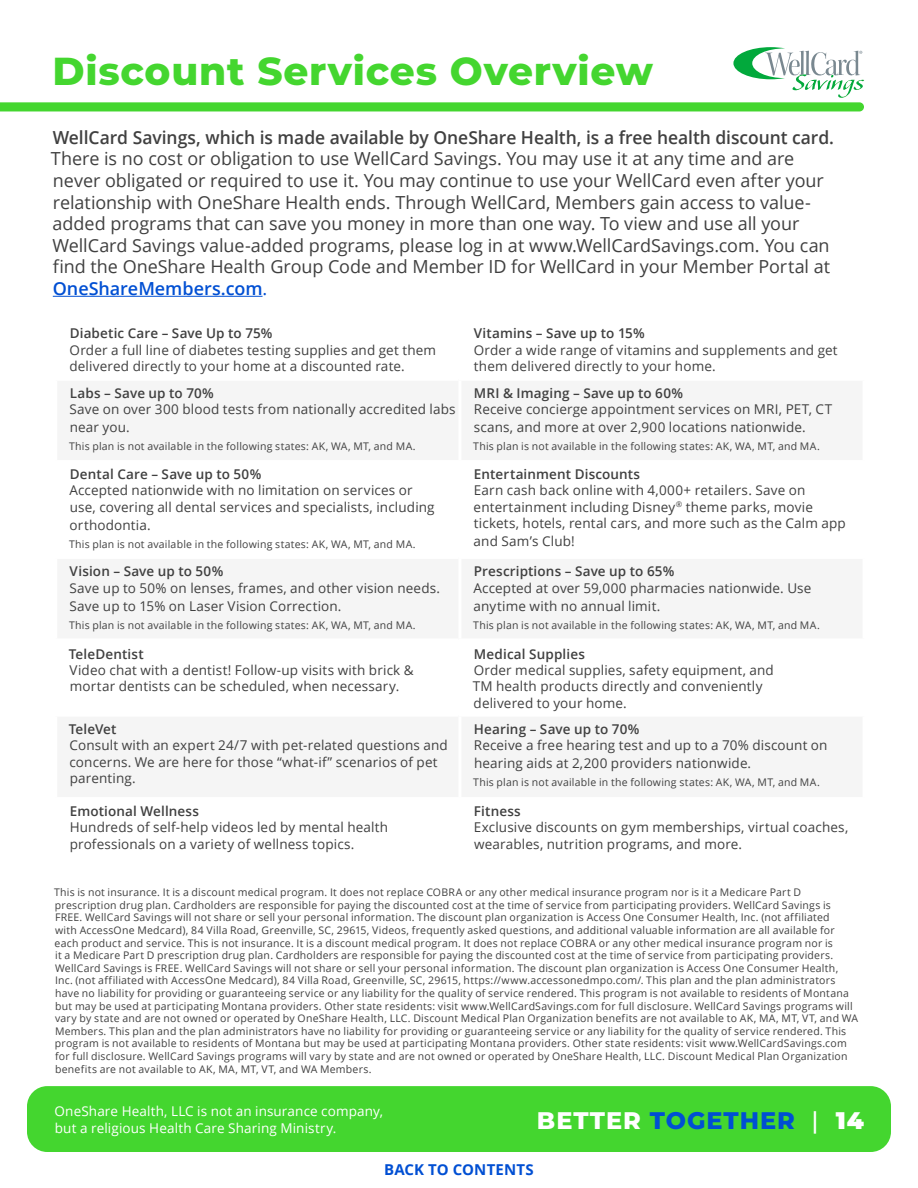
<style>
.page{position:relative;width:918px;height:1188px;background:#fff}
.page>*{position:absolute;margin:0;border:0;box-sizing:border-box;transform-origin:0 0}
.t1{font:800 39px "Montserrat";letter-spacing:.02em;color:#44d62f}
.t2{font:800 24px "Montserrat";letter-spacing:.04em;color:#004fd3}
.t3{font:18px/21.6px "Open Sans";letter-spacing:-.005em;color:#404040}
.t4{font:600 18px "Open Sans";letter-spacing:-.005em;color:#404040}
.t5{font:700 15px "Open Sans";letter-spacing:.015em;color:#004fd3}
.t6{font:13.5px/16.2px "Open Sans";letter-spacing:.01em;color:#404040}
.t7{font:600 13.5px "Open Sans";letter-spacing:.01em;color:#404040}
.t8{font:13.5px/16.2px "Open Sans";letter-spacing:.01em;color:#fff}
.t9{font:10.5px/12.6px "Open Sans";letter-spacing:.02em;color:#404040}
.s1{font-weight:600;color:#004fd3}
.s2{color:#004fd3}
.s3{color:#fff}
.s4{font-weight:500;color:#fff}
.s5{font-weight:900;color:#fff}
</style>
<div class="page">
<div style="left:27px;top:1086px;width:864px;height:66px;background:#44d62f;border-radius:20px"></div>
<hr style="left:53px;top:296px;width:210px;height:1px;background:#004fd3">
<svg style="left:0;top:47px;width:864px;height:64px"></svg>
<h1 class="t1" style="left:52px;top:42px;width:602px">Discount Services Overview</h1>
<h3 class="t4" style="left:53px;top:125px;width:783px">WellCard Savings, which is made available by OneShare Health, is a free health discount card.</h3>
<p class="t3" style="left:51px;top:148px;width:781px">There is no cost or obligation to use WellCard Savings. You may use it at any time and are never obligated or required to use it. You may continue to use your WellCard even after your relationship with OneShare Health ends. Through WellCard, Members gain access to value&shy;added programs that can save you money in more than one way. To view and use all your WellCard Savings value-added programs, please log in at www.WellCardSavings.com. You can find the OneShare Health Group Code and Member ID for WellCard in your Member Portal at <span class="s1">OneShareMembers.com</span><span class="s2">.</span></p>
<p class="t7" style="left:70px;top:324px;width:204px">Diabetic Care – Save Up to 75%</p>
<p class="t6" style="left:69px;top:341px;width:368px">Order a full line of diabetes testing supplies and get them delivered directly to your home at a discounted rate.</p>
<p class="t7" style="left:70px;top:384px;width:146px">Labs – Save up to 70%</p>
<p class="t6" style="left:70px;top:400px;width:388px;line-height:18px">Save on over 300 blood tests from nationally accredited labs near you.</p>
<p class="t9" style="left:69px;top:440px;width:348px">This plan is not available in the following states: AK, WA, MT, and MA.</p>
<p class="t7" style="left:70px;top:465px;width:193px">Dental Care – Save up to 50%</p>
<p class="t6" style="left:69px;top:482px;width:367px">Accepted nationwide with no limitation on services or use, covering all dental services and specialists, including</p>
<p class="t6" style="left:69px;top:516px;width:83px">orthodontia.</p>
<p class="t9" style="left:69px;top:537px;width:348px">This plan is not available in the following states: AK, WA, MT, and MA.</p>
<p class="t7" style="left:70px;top:562px;width:155px">Vision – Save up to 50%</p>
<p class="t6" style="left:70px;top:578px;width:372px;line-height:18px">Save up to 50% on lenses, frames, and other vision needs.<br>Save up to 15% on Laser Vision Correction.</p>
<p class="t9" style="left:69px;top:618px;width:348px">This plan is not available in the following states: AK, WA, MT, and MA.</p>
<p class="t7" style="left:69px;top:645px;width:77px">TeleDentist</p>
<p class="t6" style="left:70px;top:662px;width:346px">Video chat with a dentist! Follow-up visits with brick &amp; mortar dentists can be scheduled, when necessary.</p>
<p class="t7" style="left:69px;top:720px;width:49px">TeleVet</p>
<p class="t6" style="left:70px;top:737px;width:380px">Consult with an expert 24/7 with pet-related questions and concerns. We are here for those “what-if” scenarios of pet parenting.</p>
<p class="t7" style="left:70px;top:802px;width:131px">Emotional Wellness</p>
<p class="t6" style="left:70px;top:819px;width:320px">Hundreds of self-help videos led by mental health professionals on a variety of wellness topics.</p>
<p class="t7" style="left:474px;top:324px;width:172px">Vitamins – Save up to 15%</p>
<p class="t6" style="left:474px;top:341px;width:365px">Order a wide range of vitamins and supplements and get them delivered directly to your home.</p>
<p class="t7" style="left:474px;top:384px;width:211px">MRI &amp; Imaging – Save up to 60%</p>
<p class="t6" style="left:474px;top:400px;width:360px;line-height:18px">Receive concierge appointment services on MRI, PET, CT scans, and more at over 2,900 locations nationwide.</p>
<p class="t9" style="left:473px;top:440px;width:348px">This plan is not available in the following states: AK, WA, MT, and MA.</p>
<p class="t7" style="left:474px;top:465px;width:168px">Entertainment Discounts</p>
<p class="t6" style="left:474px;top:482px;width:374px">Earn cash back online with 4,000+ retailers. Save on entertainment including Disney<sup>®</sup> theme parks, movie tickets, hotels, rental cars, and more such as the Calm app</p>
<p class="t6" style="left:474px;top:532px;width:103px">and Sam’s Club!</p>
<p class="t7" style="left:474px;top:562px;width:202px">Prescriptions – Save up to 65%</p>
<p class="t6" style="left:474px;top:578px;width:339px;line-height:18px">Accepted at over 59,000 pharmacies nationwide. Use anytime with no annual limit.</p>
<p class="t9" style="left:473px;top:618px;width:348px">This plan is not available in the following states: AK, WA, MT, and MA.</p>
<p class="t7" style="left:474px;top:645px;width:112px">Medical Supplies</p>
<p class="t6" style="left:473px;top:662px;width:303px">Order medical supplies, safety equipment, and<br>TM health products directly and conveniently delivered to your home.</p>
<p class="t7" style="left:474px;top:720px;width:167px">Hearing – Save up to 70%</p>
<p class="t6" style="left:474px;top:736px;width:355px;line-height:18px">Receive a free hearing test and up to a 70% discount on hearing aids at 2,200 providers nationwide.</p>
<p class="t9" style="left:473px;top:776px;width:348px">This plan is not available in the following states: AK, WA, MT, and MA.</p>
<p class="t7" style="left:474px;top:802px;width:48px">Fitness</p>
<p class="t6" style="left:474px;top:819px;width:376px">Exclusive discounts on gym memberships, virtual coaches, wearables, nutrition programs, and more.</p>
<p class="t9" style="left:54px;top:886px;width:806px">This is not insurance. It is a discount medical program. It does not replace COBRA or any other medical insurance program nor is it a Medicare Part D prescription drug plan. Cardholders are responsible for paying the discounted cost at the time of service from participating providers. WellCard Savings is FREE. WellCard Savings will not share or sell your personal information. The discount plan organization is Access One Consumer Health, Inc. (not affiliated<br>with AccessOne Medcard), 84 Villa Road, Greenville, SC, 29615, Videos, frequently asked questions, and additional valuable information are all available for each product and service. This is not insurance. It is a discount medical program. It does not replace COBRA or any other medical insurance program nor is<br>it a Medicare Part D prescription drug plan. Cardholders are responsible for paying the discounted cost at the time of service from participating providers.<br>WellCard Savings is FREE. WellCard Savings will not share or sell your personal information. The discount plan organization is Access One Consumer Health,<br>Inc. (not affiliated with AccessOne Medcard), 84 Villa Road, Greenville, SC, 29615, https://www.accessonedmpo.com/. This plan and the plan administrators have no liability for providing or guaranteeing service or any liability for the quality of service rendered. This program is not available to residents of Montana but may be used at participating Montana providers. Other state residents: visit www.WellCardSavings.com for full disclosure. WellCard Savings programs will vary by state and are not owned or operated by OneShare Health, LLC. Discount Medical Plan Organization benefits are not available to AK, MA, MT, VT, and WA Members. This plan and the plan administrators have no liability for providing or guaranteeing service or any liability for the quality of service rendered. This program is not available to residents of Montana but may be used at participating Montana providers. Other state residents: visit www.WellCardSavings.com for full disclosure. WellCard Savings programs will vary by state and are not owned or operated by OneShare Health, LLC. Discount Medical Plan Organization benefits are not available to AK, MA, MT, VT, and WA Members.</p>
<p class="t8" style="left:55px;top:1103px;width:330px">OneShare Health, LLC is not an insurance company, but a religious Health Care Sharing Ministry.</p>
<h2 class="t2" style="left:537px;top:1103px;width:329px"><span class="s3">BETTER</span> TOGETHER <span class="s4">|</span> <span class="s5">14</span></h2>
<h3 class="t5" style="left:384px;top:1159px;width:151px">BACK TO CONTENTS</h3>
</div>
